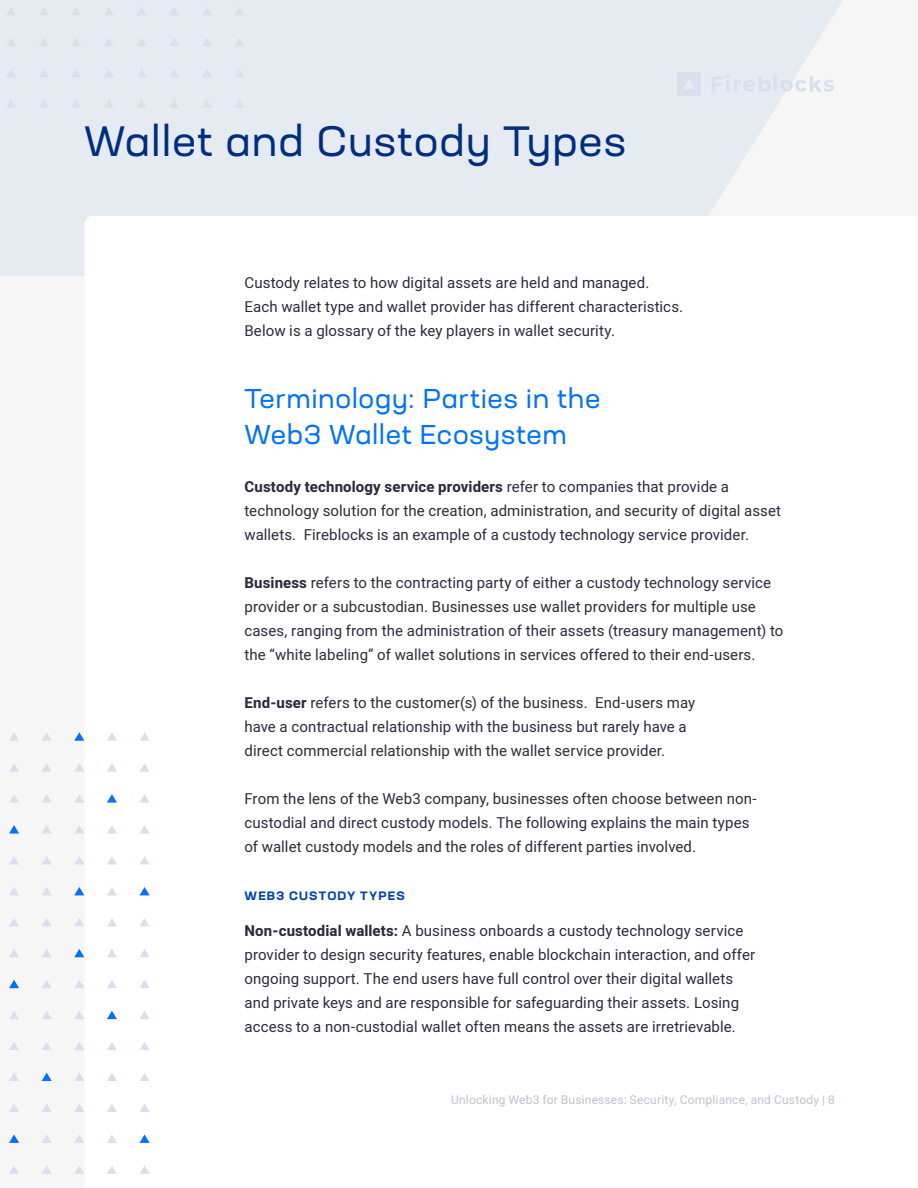
<style>
.page{position:relative;width:918px;height:1188px;background:#f6f6f6}
.page>*{position:absolute;margin:0;border:0;box-sizing:border-box;transform-origin:0 0}
.t1{font:expanded 42px "Neusa Next Pro";letter-spacing:-.005em;color:#002e7f}
.t2{font:expanded 27px/36px "Neusa Next Pro";color:#0072f7}
.t3{font:15px/24px "Heebo";letter-spacing:.005em;color:#2c2b3d}
.t4{font:12px "Heebo";letter-spacing:.02em;color:#bdc2d1}
.t5{font:700 expanded 12px "Neusa Next Pro";letter-spacing:.095em;color:#0348a2}
.s1{font-weight:700}
</style>
<div class="page">
<div style="left:0;top:0;width:918px;height:276px;background:#e6ebf2"></div>
<svg style="left:709px;top:0;width:209px;height:216px;fill:#f6f6f6"></svg>
<div style="left:85px;top:216px;width:833px;height:927px;background:#fff"></div>
<svg style="left:140px;top:732px;width:10px;height:9px"></svg>
<svg style="left:107px;top:732px;width:10px;height:9px"></svg>
<svg style="left:74px;top:732px;width:10px;height:9px"></svg>
<svg style="left:42px;top:733px;width:10px;height:8px"></svg>
<svg style="left:9px;top:733px;width:10px;height:8px"></svg>
<svg style="left:140px;top:763px;width:10px;height:9px"></svg>
<svg style="left:107px;top:763px;width:10px;height:9px"></svg>
<svg style="left:74px;top:763px;width:10px;height:9px"></svg>
<svg style="left:42px;top:763px;width:10px;height:9px"></svg>
<svg style="left:9px;top:764px;width:10px;height:8px"></svg>
<svg style="left:140px;top:794px;width:10px;height:9px"></svg>
<svg style="left:107px;top:794px;width:10px;height:9px"></svg>
<svg style="left:74px;top:794px;width:10px;height:9px"></svg>
<svg style="left:42px;top:794px;width:10px;height:9px"></svg>
<svg style="left:9px;top:795px;width:10px;height:8px"></svg>
<svg style="left:140px;top:825px;width:10px;height:9px"></svg>
<svg style="left:107px;top:825px;width:10px;height:9px"></svg>
<svg style="left:75px;top:825px;width:9px;height:9px"></svg>
<svg style="left:42px;top:825px;width:9px;height:9px"></svg>
<svg style="left:9px;top:825px;width:10px;height:9px"></svg>
<svg style="left:140px;top:856px;width:10px;height:8px"></svg>
<svg style="left:107px;top:856px;width:10px;height:8px"></svg>
<svg style="left:75px;top:856px;width:9px;height:8px"></svg>
<svg style="left:42px;top:856px;width:9px;height:8px"></svg>
<svg style="left:9px;top:856px;width:10px;height:8px"></svg>
<svg style="left:140px;top:887px;width:10px;height:8px"></svg>
<svg style="left:107px;top:887px;width:10px;height:8px"></svg>
<svg style="left:74px;top:887px;width:10px;height:8px"></svg>
<svg style="left:42px;top:887px;width:9px;height:8px"></svg>
<svg style="left:9px;top:887px;width:10px;height:8px"></svg>
<svg style="left:140px;top:918px;width:10px;height:8px"></svg>
<svg style="left:107px;top:918px;width:10px;height:8px"></svg>
<svg style="left:75px;top:918px;width:9px;height:8px"></svg>
<svg style="left:42px;top:918px;width:9px;height:8px"></svg>
<svg style="left:9px;top:918px;width:10px;height:8px"></svg>
<svg style="left:140px;top:949px;width:10px;height:8px"></svg>
<svg style="left:107px;top:949px;width:10px;height:8px"></svg>
<svg style="left:74px;top:949px;width:10px;height:8px"></svg>
<svg style="left:42px;top:949px;width:9px;height:8px"></svg>
<svg style="left:9px;top:949px;width:10px;height:8px"></svg>
<svg style="left:140px;top:980px;width:10px;height:8px"></svg>
<svg style="left:107px;top:980px;width:10px;height:8px"></svg>
<svg style="left:75px;top:980px;width:9px;height:8px"></svg>
<svg style="left:42px;top:980px;width:9px;height:8px"></svg>
<svg style="left:9px;top:980px;width:10px;height:8px"></svg>
<svg style="left:140px;top:1011px;width:10px;height:8px"></svg>
<svg style="left:107px;top:1011px;width:10px;height:8px"></svg>
<svg style="left:74px;top:1011px;width:10px;height:8px"></svg>
<svg style="left:42px;top:1011px;width:10px;height:8px"></svg>
<svg style="left:9px;top:1011px;width:10px;height:8px"></svg>
<svg style="left:140px;top:1042px;width:10px;height:8px"></svg>
<svg style="left:107px;top:1042px;width:10px;height:8px"></svg>
<svg style="left:74px;top:1042px;width:10px;height:8px"></svg>
<svg style="left:42px;top:1042px;width:10px;height:8px"></svg>
<svg style="left:9px;top:1042px;width:10px;height:8px"></svg>
<svg style="left:140px;top:1073px;width:10px;height:8px"></svg>
<svg style="left:107px;top:1073px;width:10px;height:8px"></svg>
<svg style="left:74px;top:1073px;width:10px;height:8px"></svg>
<svg style="left:42px;top:1073px;width:10px;height:8px"></svg>
<svg style="left:9px;top:1073px;width:10px;height:8px"></svg>
<svg style="left:140px;top:1104px;width:10px;height:8px"></svg>
<svg style="left:107px;top:1104px;width:10px;height:8px"></svg>
<svg style="left:74px;top:1104px;width:10px;height:8px"></svg>
<svg style="left:42px;top:1104px;width:10px;height:8px"></svg>
<svg style="left:9px;top:1104px;width:10px;height:8px"></svg>
<svg style="left:140px;top:1134px;width:10px;height:9px"></svg>
<svg style="left:107px;top:1134px;width:10px;height:9px"></svg>
<svg style="left:74px;top:1135px;width:10px;height:8px"></svg>
<svg style="left:42px;top:1135px;width:10px;height:8px"></svg>
<svg style="left:9px;top:1134px;width:10px;height:9px"></svg>
<svg style="left:140px;top:1166px;width:9px;height:8px"></svg>
<svg style="left:107px;top:1166px;width:10px;height:8px"></svg>
<svg style="left:74px;top:1166px;width:10px;height:8px"></svg>
<svg style="left:42px;top:1166px;width:10px;height:8px"></svg>
<svg style="left:9px;top:1166px;width:10px;height:8px"></svg>
<svg style="left:712px;top:75px;width:122px;height:17px"></svg>
<svg style="left:677px;top:72px;width:24px;height:24px"></svg>
<svg style="left:7px;top:8px;width:9px;height:7px"></svg>
<svg style="left:39px;top:7px;width:9px;height:8px"></svg>
<svg style="left:72px;top:7px;width:9px;height:8px"></svg>
<svg style="left:104px;top:8px;width:9px;height:7px"></svg>
<svg style="left:137px;top:7px;width:9px;height:8px"></svg>
<svg style="left:170px;top:8px;width:9px;height:7px"></svg>
<svg style="left:202px;top:8px;width:9px;height:7px"></svg>
<svg style="left:235px;top:7px;width:9px;height:8px"></svg>
<svg style="left:7px;top:39px;width:9px;height:7px"></svg>
<svg style="left:39px;top:38px;width:9px;height:8px"></svg>
<svg style="left:72px;top:38px;width:9px;height:8px"></svg>
<svg style="left:104px;top:39px;width:9px;height:7px"></svg>
<svg style="left:137px;top:38px;width:9px;height:8px"></svg>
<svg style="left:170px;top:38px;width:9px;height:8px"></svg>
<svg style="left:202px;top:38px;width:9px;height:8px"></svg>
<svg style="left:235px;top:38px;width:9px;height:8px"></svg>
<svg style="left:7px;top:70px;width:9px;height:7px"></svg>
<svg style="left:39px;top:69px;width:9px;height:8px"></svg>
<svg style="left:72px;top:69px;width:9px;height:8px"></svg>
<svg style="left:104px;top:70px;width:9px;height:7px"></svg>
<svg style="left:137px;top:69px;width:9px;height:8px"></svg>
<svg style="left:170px;top:69px;width:9px;height:8px"></svg>
<svg style="left:202px;top:69px;width:9px;height:8px"></svg>
<svg style="left:235px;top:69px;width:9px;height:8px"></svg>
<svg style="left:6px;top:101px;width:10px;height:7px"></svg>
<svg style="left:39px;top:100px;width:9px;height:8px"></svg>
<svg style="left:72px;top:100px;width:9px;height:8px"></svg>
<svg style="left:104px;top:101px;width:10px;height:7px"></svg>
<svg style="left:137px;top:100px;width:9px;height:8px"></svg>
<svg style="left:170px;top:100px;width:9px;height:8px"></svg>
<svg style="left:202px;top:100px;width:9px;height:8px"></svg>
<svg style="left:235px;top:100px;width:9px;height:8px"></svg>
<h1 class="t1" style="left:84px;top:115px;width:544px">Wallet and Custody Types</h1>
<p class="t3" style="left:244px;top:271px;width:440px">Custody relates to how digital assets are held and managed.<br>Each wallet type and wallet provider has different characteristics.<br>Below is a glossary of the key players in wallet security.</p>
<h2 class="t2" style="left:244px;top:380px;width:358px">Terminology: Parties in the<br>Web3 Wallet Ecosystem</h2>
<p class="t3" style="left:244px;top:475px;width:538px"><span class="s1">Custody technology service providers</span> refer to companies that provide a technology solution for the creation, administration, and security of digital asset wallets. Fireblocks is an example of a custody technology service provider.</p>
<p class="t3" style="left:244px;top:571px;width:541px"><span class="s1">Business</span> refers to the contracting party of either a custody technology service provider or a subcustodian. Businesses use wallet providers for multiple use cases, ranging from the administration of their assets (treasury management) to the “white labeling” of wallet solutions in services offered to their end-users.</p>
<p class="t3" style="left:244px;top:691px;width:452px"><span class="s1">End-user</span> refers to the customer(s) of the business. End-users may have a contractual relationship with the business but rarely have a direct commercial relationship with the wallet service provider.</p>
<p class="t3" style="left:244px;top:787px;width:514px">From the lens of the Web3 company, businesses often choose between non&shy;custodial and direct custody models. The following explains the main types of wallet custody models and the roles of different parties involved.</p>
<p class="t5" style="left:245px;top:888px;width:162px">WEB3 CUSTODY TYPES</p>
<p class="t3" style="left:244px;top:919px;width:512px"><span class="s1">Non-custodial wallets:</span> A business onboards a custody technology service provider to design security features, enable blockchain interaction, and offer ongoing support. The end users have full control over their digital wallets and private keys and are responsible for safeguarding their assets. Losing access to a non-custodial wallet often means the assets are irretrievable.</p>
<p class="t4" style="left:451px;top:1091px;width:385px">Unlocking Web3 for Businesses: Security, Compliance, and Custody | 8</p>
</div>
